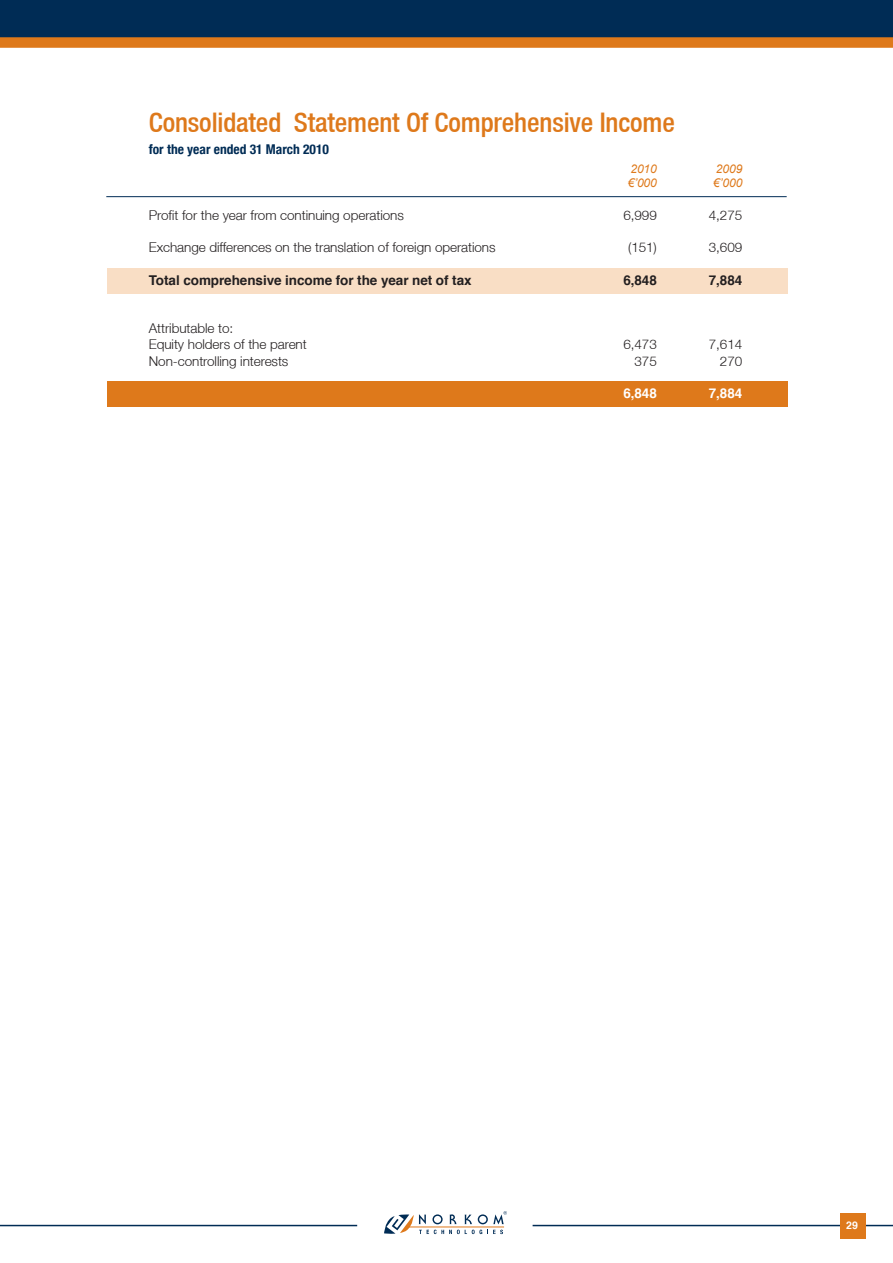
<style>
.page{position:relative;width:893px;height:1263px;background:#fff}
.page>*{position:absolute;margin:0;border:0;box-sizing:border-box;transform-origin:0 0}
.t1{font:500 condensed 27px "Helvetica Neue LT";letter-spacing:-.005em;color:#de791b}
.t2{font:300 13.5px/16.2px "Helvetica Neue LT";letter-spacing:-.005em;color:#231f20}
.t3{font:700 13.5px "Helvetica";letter-spacing:-.005em;color:#231f20}
.t4{font:700 condensed 13.5px "Helvetica Neue";color:#002c55}
.t5{font:700 13.5px "Helvetica";letter-spacing:-.005em;color:#fff}
.t6{font:italic 12px "Arial";letter-spacing:-.005em;color:#de791b}
.t7{font:700 10.5px "Helvetica";color:#fff}
</style>
<div class="page">
<svg style="left:384px;top:1211px;width:123px;height:23px"></svg>
<hr style="left:0;top:1225px;width:357px;height:1px;background:#002c55">
<hr style="left:533px;top:1225px;width:360px;height:1px;background:#002c55">
<div style="left:840px;top:1213px;width:25px;height:26px;background:#de791b"></div>
<svg style="left:0;top:0;width:893px;height:48px;background:#313d49"></svg>
<div style="left:108px;top:381px;width:680px;height:26px;background:#de791b"></div>
<div style="left:108px;top:268px;width:680px;height:26px;background:#f9dec5"></div>
<hr style="left:106px;top:196px;width:681px;height:1px;background:#002c55">
<h1 class="t1" style="left:149px;top:106px;width:528px">Consolidated Statement Of Comprehensive Income</h1>
<p class="t4" style="left:149px;top:141px;width:182px">for the year ended 31 March 2010</p>
<p class="t6" style="left:630px;top:161px;width:28px">2010</p>
<p class="t6" style="left:716px;top:161px;width:28px">2009</p>
<p class="t6" style="left:628px;top:175px;width:31px">€’000</p>
<p class="t6" style="left:713px;top:175px;width:31px">€’000</p>
<p class="t2" style="left:149px;top:206px;width:257px">Profit for the year from continuing operations</p>
<p class="t2" style="left:623px;top:206px;width:35px">6,999</p>
<p class="t2" style="left:709px;top:206px;width:35px">4,275</p>
<p class="t2" style="left:149px;top:239px;width:348px">Exchange differences on the translation of foreign operations</p>
<p class="t2" style="left:628px;top:239px;width:30px">(151)</p>
<p class="t2" style="left:709px;top:239px;width:35px">3,609</p>
<p class="t3" style="left:149px;top:269px;width:324px">Total comprehensive income for the year net of tax</p>
<p class="t3" style="left:623px;top:269px;width:35px">6,848</p>
<p class="t3" style="left:709px;top:269px;width:35px">7,884</p>
<p class="t2" style="left:149px;top:320px;width:159px">Attributable to:<br>Equity holders of the parent</p>
<p class="t2" style="left:623px;top:336px;width:35px">6,473</p>
<p class="t2" style="left:709px;top:336px;width:35px">7,614</p>
<p class="t2" style="left:149px;top:352px;width:141px">Non-controlling interests</p>
<p class="t2" style="left:634px;top:352px;width:24px">375</p>
<p class="t2" style="left:720px;top:352px;width:24px">270</p>
<p class="t5" style="left:623px;top:382px;width:35px">6,848</p>
<p class="t5" style="left:709px;top:382px;width:35px">7,884</p>
<p class="t7" style="left:846px;top:1216px;width:13px">29</p>
</div>
